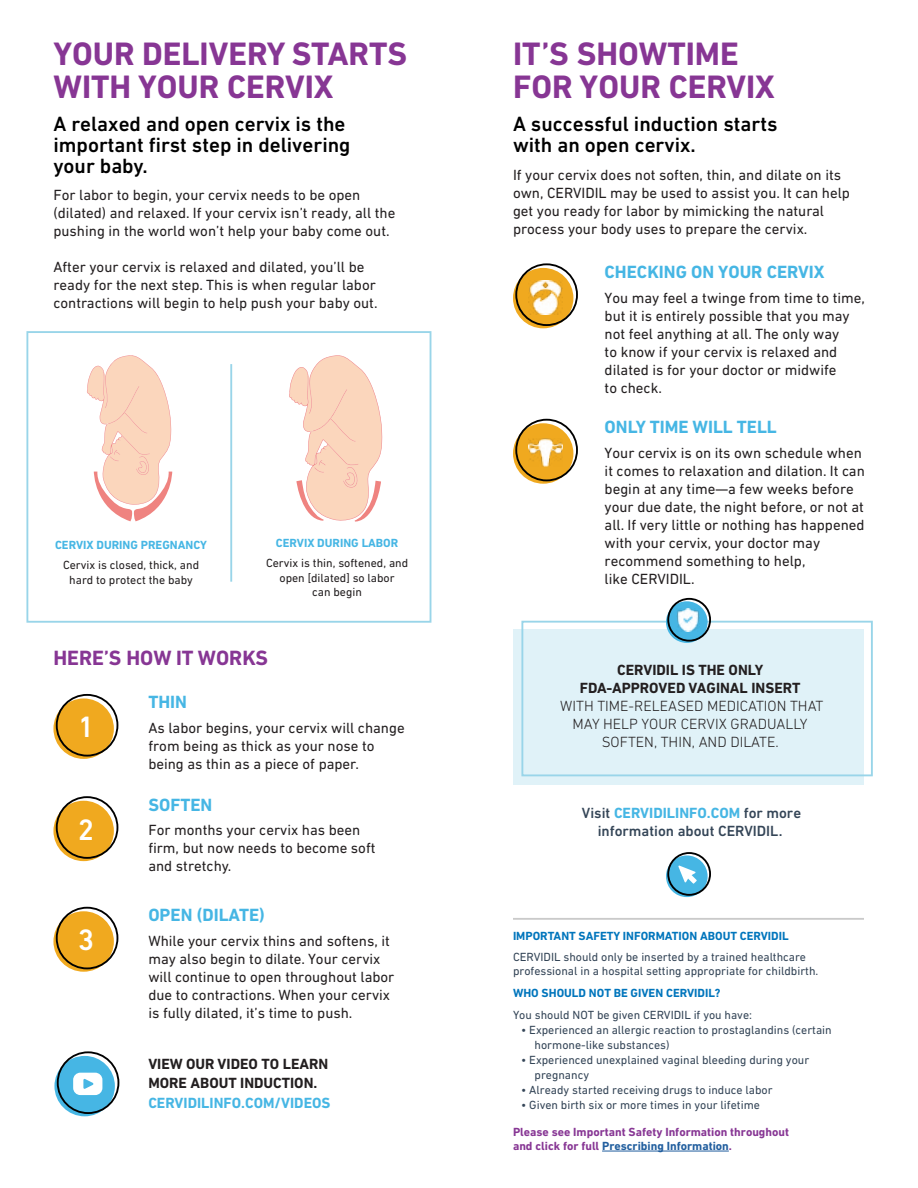
<style>
.page{position:relative;width:918px;height:1188px;background:#fff}
.page>*{position:absolute;margin:0;border:0;box-sizing:border-box;transform-origin:0 0}
.t1{font:700 33px/33px "DIN Next CYR";color:#873694}
.t2{font:500 30px "DIN Next CYR";color:#fff}
.t3{font:500 21px/21px "DIN Next CYR";color:#000}
.t4{font:700 21px "DIN Next CYR";color:#873694}
.t5{font:700 18px "DIN Next CYR";color:#46b6e4}
.t6{font:15px/18px "DIN Next CYR";color:#231f20}
.t7{font:700 15px/19.5px "DIN Next CYR";color:#231f20}
.t8{font:300 15px/18px "DIN Next CYR";color:#231f20;text-align:center}
.t9{font:500 15px/18px "DIN Next CYR";color:#344557;text-align:center}
.t10{font:700 15px "DIN Next CYR";color:#46b6e4}
.t11{font:12px/15px "DIN Next CYR";color:#344557}
.t12{font:12px/14.4px "DIN Next CYR";color:#231f20;text-align:center}
.t13{font:700 12px/13.5px "DIN Next CYR";color:#873694}
.t14{font:700 12px "DIN Next CYR";color:#0075bc}
.t15{font:700 12px "DIN Next CYR";color:#46b6e4}
.s1{font-weight:700;color:#46b6e4}
.s2{color:#215e9e}
</style>
<div class="page">
<svg style="left:289px;top:355px;width:93px;height:167px"></svg>
<svg style="left:87px;top:355px;width:85px;height:166px"></svg>
<div style="left:53px;top:698px;width:61px;height:61px;background:#f0a91f;border-radius:50%"></div>
<div style="left:56px;top:694px;width:62px;height:63px;border:2px solid #000;border-radius:50%"></div>
<div style="left:53px;top:801px;width:61px;height:60px;background:#f0a91f;border-radius:50%"></div>
<div style="left:56px;top:796px;width:62px;height:63px;border:2px solid #000;border-radius:50%"></div>
<div style="left:53px;top:911px;width:61px;height:61px;background:#f0a91f;border-radius:50%"></div>
<div style="left:56px;top:907px;width:62px;height:62px;border:2px solid #000;border-radius:50%"></div>
<div style="left:54px;top:1056px;width:61px;height:60px;background:#46b6e4;border-radius:50%"></div>
<div style="left:57px;top:1051px;width:62px;height:63px;border:2px solid #000;border-radius:50%"></div>
<hr style="left:230px;top:364px;width:2px;height:218px;background:#99d5e9">
<div style="left:26px;top:331px;width:405px;height:292px;border:2px solid #99d5e9"></div>
<svg style="left:73px;top:1073px;width:29px;height:22px"></svg>
<div style="left:513px;top:268px;width:60px;height:60px;background:#f0a91f;border-radius:50%"></div>
<div style="left:515px;top:263px;width:63px;height:63px;border:2px solid #000;border-radius:50%"></div>
<img style="left:529px;top:281px;width:33px;height:33px">
<div style="left:513px;top:423px;width:60px;height:61px;background:#f0a91f;border-radius:50%"></div>
<div style="left:515px;top:419px;width:63px;height:62px;border:2px solid #000;border-radius:50%"></div>
<img style="left:528px;top:439px;width:34px;height:28px">
<hr style="left:513px;top:918px;width:351px;height:2px;background:#4e4e4f">
<div style="left:513px;top:629px;width:351px;height:156px;background:#e0f2f8"></div>
<div style="left:521px;top:621px;width:352px;height:155px;border:2px solid #99d5e9"></div>
<svg style="left:666px;top:601px;width:42px;height:42px"></svg>
<div style="left:667px;top:598px;width:44px;height:44px;border:2px solid #000;border-radius:50%"></div>
<img style="left:676px;top:609px;width:24px;height:23px">
<div style="left:666px;top:855px;width:42px;height:42px;background:#46b6e4;border-radius:50%"></div>
<div style="left:667px;top:852px;width:44px;height:44px;border:2px solid #000;border-radius:50%"></div>
<svg style="left:678px;top:866px;width:19px;height:18px"></svg>
<hr style="left:602px;top:1151px;width:127px;height:1px;background:#215e9e">
<h1 class="t1" style="left:53px;top:37px;width:355px">YOUR DELIVERY STARTS<br>WITH YOUR CERVIX</h1>
<h3 class="t3" style="left:53px;top:113px;width:299px">A relaxed and open cervix is the important first step in delivering your baby.</h3>
<p class="t6" style="left:53px;top:186px;width:343px">For labor to begin, your cervix needs to be open (dilated) and relaxed. If your cervix isn’t ready, all the pushing in the world won’t help your baby come out.</p>
<p class="t6" style="left:53px;top:258px;width:326px">After your cervix is relaxed and dilated, you’ll be ready for the next step. This is when regular labor contractions will begin to help push your baby out.</p>
<p class="t15" style="left:55px;top:538px;width:154px">CERVIX DURING PREGNANCY</p>
<p class="t12" style="left:63px;top:558px;width:138px">Cervix is closed, thick, and hard to protect the baby</p>
<p class="t15" style="left:276px;top:536px;width:124px">CERVIX DURING LABOR</p>
<p class="t12" style="left:266px;top:556px;width:144px">Cervix is thin, softened, and open [dilated] so labor<br>can begin</p>
<h3 class="t4" style="left:53px;top:646px;width:216px">HERE’S HOW IT WORKS</h3>
<p class="t5" style="left:148px;top:692px;width:40px">THIN</p>
<p class="t6" style="left:148px;top:719px;width:258px">As labor begins, your cervix will change from being as thick as your nose to being as thin as a piece of paper.</p>
<p class="t5" style="left:148px;top:794px;width:66px">SOFTEN</p>
<p class="t6" style="left:148px;top:821px;width:229px">For months your cervix has been firm, but now needs to become soft and stretchy.</p>
<p class="t5" style="left:148px;top:905px;width:118px">OPEN (DILATE)</p>
<p class="t6" style="left:148px;top:932px;width:248px">While your cervix thins and softens, it may also begin to dilate. Your cervix will continue to open throughout labor due to contractions. When your cervix is fully dilated, it’s time to push.</p>
<h2 class="t2" style="left:78px;top:710px;width:18px">1</h2>
<h2 class="t2" style="left:78px;top:812px;width:18px">2</h2>
<h2 class="t2" style="left:78px;top:923px;width:18px">3</h2>
<p class="t7" style="left:148px;top:1054px;width:181px">VIEW OUR VIDEO TO LEARN<br>MORE ABOUT INDUCTION.</p>
<p class="t10" style="left:148px;top:1094px;width:184px">CERVIDILINFO.COM/VIDEOS</p>
<h1 class="t1" style="left:513px;top:37px;width:263px">IT’S SHOWTIME<br>FOR YOUR CERVIX</h1>
<h3 class="t3" style="left:513px;top:113px;width:266px">A successful induction starts with an open cervix.</h3>
<p class="t6" style="left:513px;top:166px;width:339px">If your cervix does not soften, thin, and dilate on its own, CERVIDIL may be used to assist you. It can help get you ready for labor by mimicking the natural process your body uses to prepare the cervix.</p>
<p class="t5" style="left:605px;top:261px;width:222px">CHECKING ON YOUR CERVIX</p>
<p class="t6" style="left:605px;top:288px;width:262px">You may feel a twinge from time to time, but it is entirely possible that you may not feel anything at all. The only way<br>to know if your cervix is relaxed and dilated is for your doctor or midwife<br>to check.</p>
<p class="t5" style="left:605px;top:416px;width:174px">ONLY TIME WILL TELL</p>
<p class="t6" style="left:605px;top:444px;width:262px">Your cervix is on its own schedule when it comes to relaxation and dilation. It can begin at any time—a few weeks before your due date, the night before, or not at all. If very little or nothing has happened with your cervix, your doctor may recommend something to help,<br>like CERVIDIL.</p>
<p class="t7" style="left:580px;top:661px;width:222px;line-height:18px;text-align:center">CERVIDIL IS THE ONLY<br>FDA-APPROVED VAGINAL INSERT</p>
<p class="t8" style="left:560px;top:696px;width:265px">WITH TIME-RELEASED MEDICATION THAT<br>MAY HELP YOUR CERVIX GRADUALLY<br>SOFTEN, THIN, AND DILATE.</p>
<p class="t9" style="left:582px;top:804px;width:221px">Visit <span class="s1">CERVIDILINFO.COM</span> for more information about CERVIDIL.</p>
<p class="t14" style="left:513px;top:929px;width:277px">IMPORTANT SAFETY INFORMATION ABOUT CERVIDIL</p>
<p class="t11" style="left:513px;top:949px;width:307px;line-height:14.4px">CERVIDIL should only be inserted by a trained healthcare professional in a hospital setting appropriate for childbirth.</p>
<p class="t14" style="left:513px;top:986px;width:209px">WHO SHOULD NOT BE GIVEN CERVIDIL?</p>
<p class="t11" style="left:513px;top:1007px;width:241px">You should NOT be given CERVIDIL if you have:</p>
<p class="t11" style="left:535px;top:1022px;width:299px;text-indent:-14px">• Experienced an allergic reaction to prostaglandins (certain hormone-like substances)</p>
<p class="t11" style="left:535px;top:1052px;width:276px;text-indent:-14px">• Experienced unexplained vaginal bleeding during your pregnancy</p>
<p class="t11" style="left:521px;top:1082px;width:253px">• Already started receiving drugs to induce labor</p>
<p class="t11" style="left:521px;top:1097px;width:240px">• Given birth six or more times in your lifetime</p>
<p class="t13" style="left:513px;top:1125px;width:278px">Please see Important Safety Information throughout and click for full <span class="s2">Prescribing Information</span>.</p>
</div>
